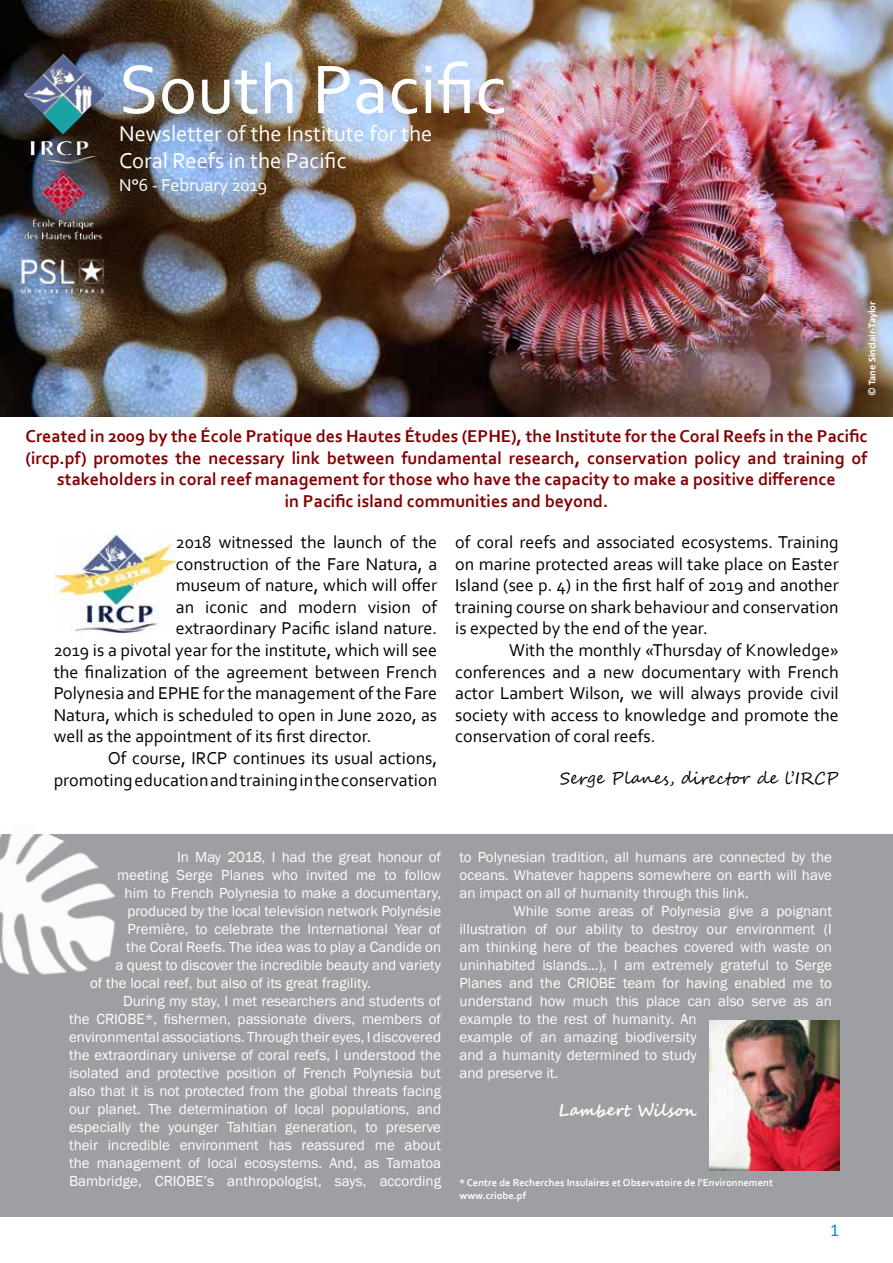
<style>
.page{position:relative;width:893px;height:1263px;background:#fff}
.page>*{position:absolute;margin:0;border:0;box-sizing:border-box;transform-origin:0 0}
.t1{font:72px "Corbel";color:#fff}
.t2{font:22.5px/27px "Corbel";color:#fff}
.t3{font:18px/21.6px "Corbel";color:#000;text-align:justify}
.t4{font:700 18px/21.6px "Corbel";color:#840103;text-align:center}
.t5{font:18px "Corbel";color:#fff}
.t6{font:18px "Calibri";color:#0090d6}
.t7{font:16.5px "Segoe Script";color:#000}
.t8{font:700 16.5px "Segoe Script";color:#fff}
.t9{font:15px/18px "Franklin Gothic";color:#fff;text-align:justify}
.t10{font:700 10.5px/12.6px "Corbel";color:#fff}
.t11{font:700 10.5px "Calibri";color:#fff}
</style>
<div class="page">
<img style="left:0;top:0;width:893px;height:417px">
<div style="left:0;top:834px;width:893px;height:382px;background:#9d9fa2"></div>
<img style="left:22px;top:54px;width:81px;height:112px">
<img style="left:19px;top:166px;width:87px;height:139px">
<img style="left:709px;top:1020px;width:130px;height:150px">
<img style="left:54px;top:534px;width:122px;height:99px">
<img style="left:0;top:834px;width:116px;height:141px">
<h1 class="t1" style="left:119px;top:45px;width:389px">South Pacific</h1>
<h2 class="t2" style="left:119px;top:120px;width:315px">Newsletter of the Institute for the<br>Coral Reefs in the Pacific</h2>
<p class="t5" style="left:119px;top:173px;width:150px">N°6 - February 2019</p>
<p class="t11" style="left:864px;top:396px;width:97px;rotate:-90deg">© Tane Sinclair-Taylor</p>
<p class="t4" style="left:26px;top:425px;width:843px">Created in 2009 by the École Pratique des Hautes Études (EPHE), the Institute for the Coral Reefs in the Pacific (ircp.pf) promotes the necessary link between fundamental research, conservation policy and training of stakeholders in coral reef management for those who have the capacity to make a positive difference<br>in Pacific island communities and beyond.</p>
<p class="t3" style="left:176px;top:531px;width:263px">2018 witnessed the launch of the</p>
<p class="t3" style="left:176px;top:552px;width:263px">construction of the Fare Natura, a</p>
<p class="t3" style="left:176px;top:574px;width:263px">museum of nature, which will offer</p>
<p class="t3" style="left:176px;top:595px;width:263px">an iconic and modern vision of</p>
<p class="t3" style="left:176px;top:617px;width:263px">extraordinary Pacific island nature.</p>
<p class="t3" style="left:54px;top:639px;width:385px">2019 is a pivotal year for the institute, which will see</p>
<p class="t3" style="left:54px;top:660px;width:385px">the finalization of the agreement between French</p>
<p class="t3" style="left:54px;top:682px;width:385px">Polynesia and EPHE for the management of the Fare</p>
<p class="t3" style="left:54px;top:703px;width:385px">Natura, which is scheduled to open in June 2020, as</p>
<p class="t3" style="left:54px;top:725px;width:319px">well as the appointment of its first director.</p>
<p class="t3" style="left:108px;top:747px;width:331px">Of course, IRCP continues its usual actions,</p>
<p class="t3" style="left:54px;top:768px;width:385px">promoting education and training in the conservation</p>
<p class="t3" style="left:455px;top:531px;width:385px">of coral reefs and associated ecosystems. Training on marine protected areas will take place on Easter Island (see p. 4) in the first half of 2019 and another training course on shark behaviour and conservation is expected by the end of the year.</p>
<p class="t3" style="left:455px;top:639px;width:385px;text-indent:54px">With the monthly «Thursday of Knowledge» conferences and a new documentary with French actor Lambert Wilson, we will always provide civil society with access to knowledge and promote the conservation of coral reefs.</p>
<p class="t7" style="left:560px;top:765px;width:280px">Serge Planes, director de l’IRCP</p>
<p class="t9" style="left:177px;top:848px;width:266px">In May 2018, I had the great honour of</p>
<p class="t9" style="left:117px;top:866px;width:325px">meeting Serge Planes who invited me to follow</p>
<p class="t9" style="left:125px;top:884px;width:318px">him to French Polynesia to make a documentary,</p>
<p class="t9" style="left:128px;top:902px;width:315px">produced by the local television network Polynésie</p>
<p class="t9" style="left:128px;top:920px;width:315px">Première, to celebrate the International Year of</p>
<p class="t9" style="left:126px;top:938px;width:317px">the Coral Reefs. The idea was to play a Candide on</p>
<p class="t9" style="left:116px;top:956px;width:327px">a quest to discover the incredible beauty and variety</p>
<p class="t9" style="left:90px;top:974px;width:282px">of the local reef, but also of its great fragility.</p>
<p class="t9" style="left:123px;top:992px;width:320px">During my stay, I met researchers and students of</p>
<p class="t9" style="left:69px;top:1010px;width:374px">the CRIOBE*, fishermen, passionate divers, members of</p>
<p class="t9" style="left:69px;top:1028px;width:374px">environmental associations. Through their eyes, I discovered</p>
<p class="t9" style="left:69px;top:1046px;width:374px">the extraordinary universe of coral reefs, I understood the</p>
<p class="t9" style="left:69px;top:1064px;width:374px">isolated and protective position of French Polynesia but</p>
<p class="t9" style="left:69px;top:1082px;width:374px">also that it is not protected from the global threats facing</p>
<p class="t9" style="left:69px;top:1100px;width:374px">our planet. The determination of local populations, and</p>
<p class="t9" style="left:69px;top:1118px;width:374px">especially the younger Tahitian generation, to preserve</p>
<p class="t9" style="left:69px;top:1136px;width:374px">their incredible environment has reassured me about</p>
<p class="t9" style="left:69px;top:1154px;width:374px">the management of local ecosystems. And, as Tamatoa</p>
<p class="t9" style="left:69px;top:1172px;width:374px">Bambridge, CRIOBE’s anthropologist, says, according</p>
<p class="t9" style="left:460px;top:848px;width:374px">to Polynesian tradition, all humans are connected by the oceans. Whatever happens somewhere on earth will have an impact on all of humanity through this link.</p>
<p class="t9" style="left:460px;top:902px;width:374px;text-align:left;text-indent:54px">While some areas of Polynesia give a poignant illustration of our ability to destroy our environment (I am thinking here of the beaches covered with waste on uninhabited islands...), I am extremely grateful to Serge Planes and the CRIOBE team for having enabled me to understand how much this place can also serve as an example to the rest of humanity. An<br>example of an amazing biodiversity<br>and a humanity determined to study<br>and preserve it.</p>
<p class="t8" style="left:558px;top:1097px;width:140px">Lambert Wilson</p>
<p class="t10" style="left:460px;top:1176px;width:315px">* Centre de Recherches Insulaires et Observatoire de l’Environnement www.criobe.pf</p>
<p class="t6" style="left:830px;top:1217px;width:11px">1</p>
</div>
